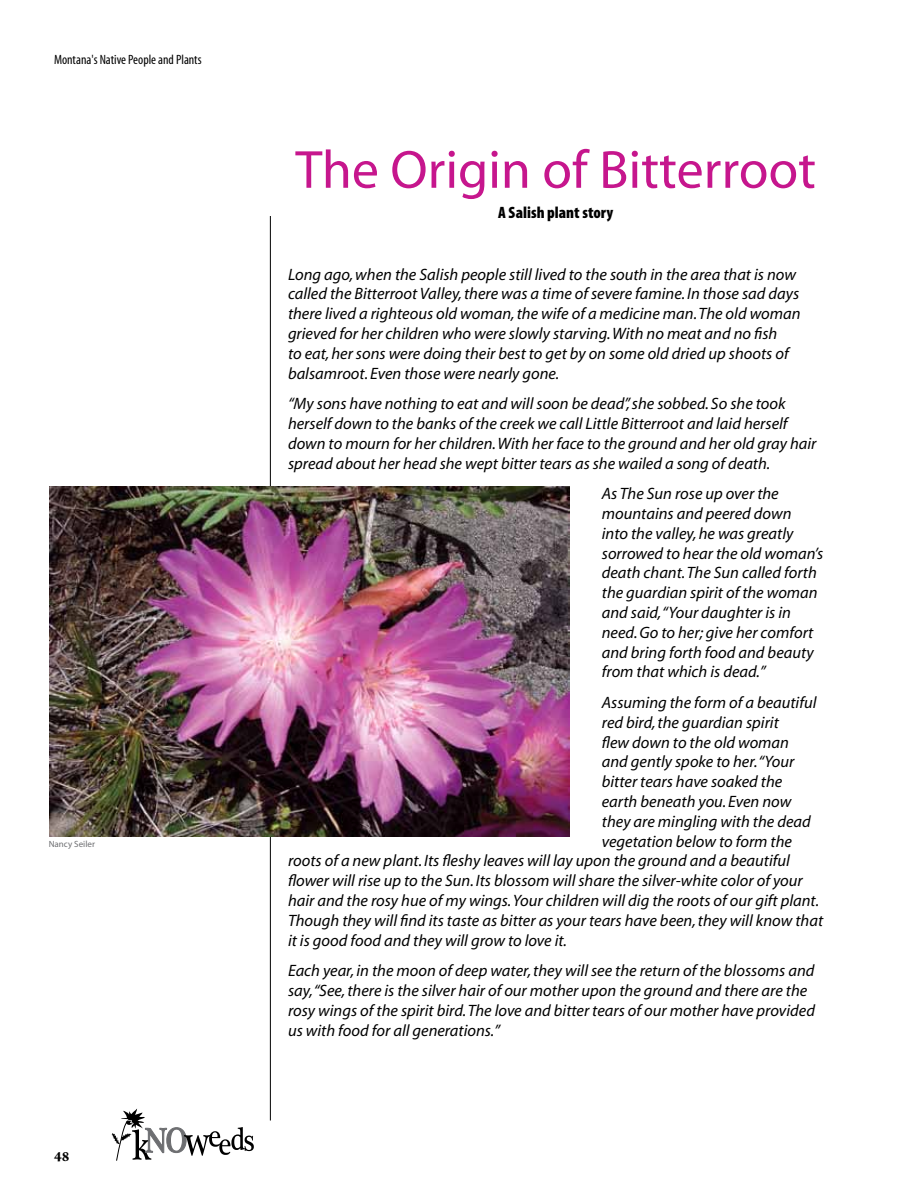
<style>
.page{position:relative;width:918px;height:1188px;background:#fff}
.page>*{position:absolute;margin:0;border:0;box-sizing:border-box;transform-origin:0 0}
.t1{font:54px "Myriad";color:#c6168d}
.t2{font:italic 16.5px/19.8px "Myriad";color:#000}
.t3{font:900 condensed 16.5px "Myriad Pro";color:#000}
.t4{font:15px "Arno Pro Bold Sm Text";color:#000}
.t5{font:condensed 13.5px "Myriad";color:#000}
.t6{font:9px "Myriad";color:#6d6e71}
</style>
<div class="page">
<svg style="left:111px;top:1109px;width:143px;height:52px"></svg>
<hr style="left:270px;top:216px;width:1px;height:904px;background:#000">
<img style="left:49px;top:486px;width:520px;height:351px">
<p class="t5" style="left:54px;top:53px;width:149px">Montana's Native People and Plants</p>
<p class="t6" style="left:49px;top:839px;width:48px">Nancy Seiler</p>
<p class="t4" style="left:54px;top:1148px;width:17px">48</p>
<h1 class="t1" style="left:295px;top:143px;width:522px">The Origin of Bitterroot</h1>
<p class="t3" style="left:498px;top:202px;width:116px">A Salish plant story</p>
<p class="t2" style="left:288px;top:265px;width:514px">Long ago, when the Salish people still lived to the south in the area that is now called the Bitterroot Valley, there was a time of severe famine. In those sad days there lived a righteous old woman, the wife of a medicine man. The old woman grieved for her children who were slowly starving. With no meat and no fish<br>to eat, her sons were doing their best to get by on some old dried up shoots of balsamroot. Even those were nearly gone.</p>
<p class="t2" style="left:288px;top:394px;width:530px">“My sons have nothing to eat and will soon be dead”, she sobbed. So she took herself down to the banks of the creek we call Little Bitterroot and laid herself down to mourn for her children. With her face to the ground and her old gray hair spread about her head she wept bitter tears as she wailed a song of death.</p>
<p class="t2" style="left:602px;top:484px;width:223px">As The Sun rose up over the mountains and peered down<br>into the valley, he was greatly sorrowed to hear the old woman’s death chant. The Sun called forth the guardian spirit of the woman and said, “Your daughter is in need. Go to her; give her comfort and bring forth food and beauty from that which is dead.”</p>
<p class="t2" style="left:602px;top:693px;width:216px">Assuming the form of a beautiful</p>
<p class="t2" style="left:602px;top:713px;width:178px">red bird, the guardian spirit</p>
<p class="t2" style="left:602px;top:733px;width:189px">flew down to the old woman</p>
<p class="t2" style="left:602px;top:753px;width:194px">and gently spoke to her. “Your</p>
<p class="t2" style="left:602px;top:773px;width:182px">bitter tears have soaked the</p>
<p class="t2" style="left:602px;top:792px;width:191px">earth beneath you. Even now</p>
<p class="t2" style="left:602px;top:812px;width:210px">they are mingling with the dead</p>
<p class="t2" style="left:602px;top:832px;width:192px">vegetation below to form the</p>
<p class="t2" style="left:288px;top:852px;width:503px">roots of a new plant. Its fleshy leaves will lay upon the ground and a beautiful</p>
<p class="t2" style="left:288px;top:872px;width:516px">flower will rise up to the Sun. Its blossom will share the silver-white color of your</p>
<p class="t2" style="left:288px;top:891px;width:533px">hair and the rosy hue of my wings. Your children will dig the roots of our gift plant.</p>
<p class="t2" style="left:288px;top:911px;width:537px">Though they will find its taste as bitter as your tears have been, they will know that</p>
<p class="t2" style="left:288px;top:931px;width:281px">it is good food and they will grow to love it.</p>
<p class="t2" style="left:288px;top:962px;width:529px">Each year, in the moon of deep water, they will see the return of the blossoms and say, “See, there is the silver hair of our mother upon the ground and there are the rosy wings of the spirit bird. The love and bitter tears of our mother have provided us with food for all generations.”</p>
</div>
